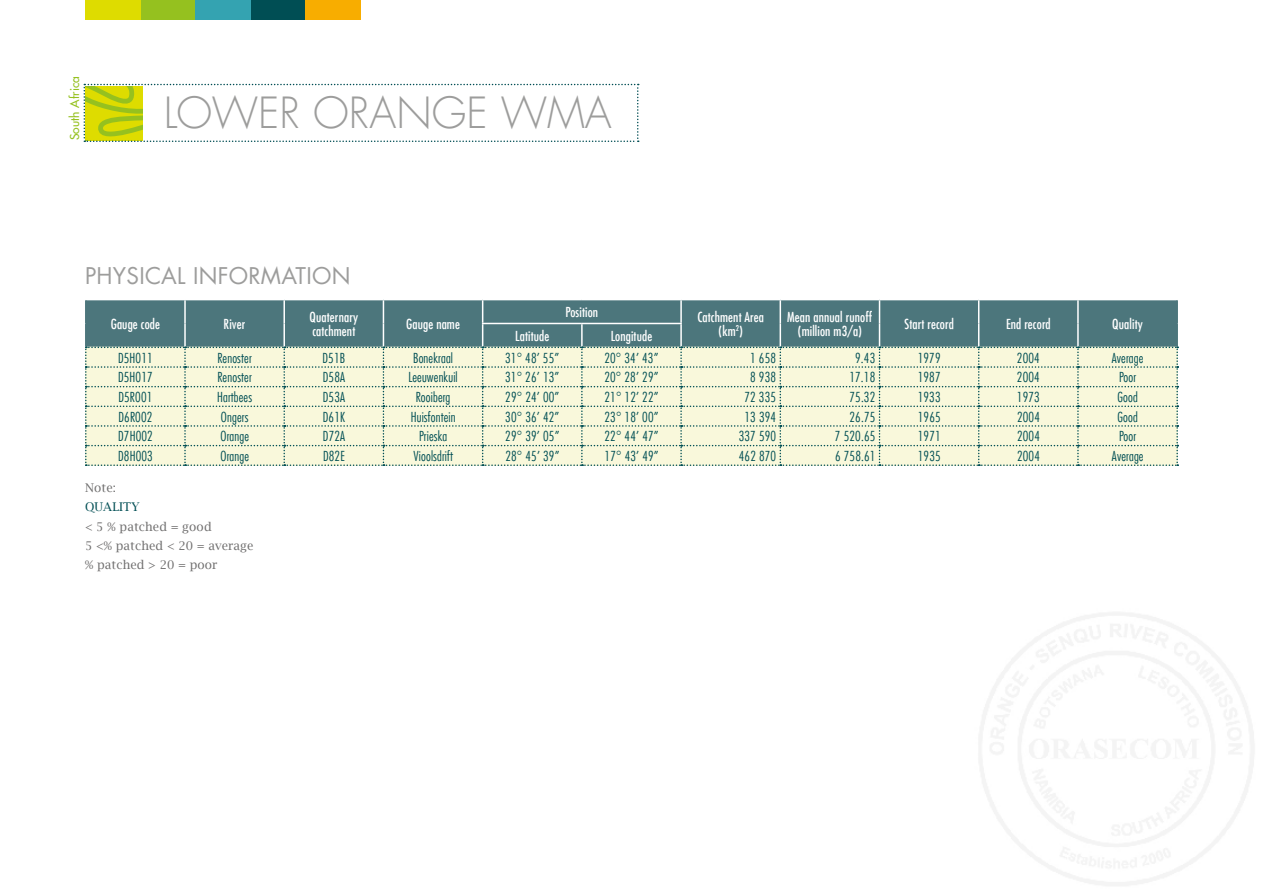
<style>
.page{position:relative;width:1263px;height:893px;background:#fff}
.page>*{position:absolute;margin:0;border:0;box-sizing:border-box;transform-origin:0 0}
.t1{font:300 42px "Futura Com";color:#9d9d9c}
.t2{font:22.5px "Futura Com";letter-spacing:.01em;color:#9d9d9c}
.t3{font:300 condensed 13.5px "Futura Com";letter-spacing:.01em;color:#004e54}
.t4{font:500 condensed 13.5px/13.5px "Futura Com";letter-spacing:.01em;color:#fff;text-align:center}
.t5{font:12px/19.2px "Lucida Bright";letter-spacing:.01em;color:#706f6f}
.t6{font:500 12px "Futura Com";letter-spacing:.01em;color:#95c11f}
.t7{font:12px "Lucida Bright";letter-spacing:.01em;color:#004e54}
</style>
<div class="page">
<div style="left:250px;top:0;width:55px;height:20px;background:#004e54"></div>
<div style="left:140px;top:0;width:55px;height:20px;background:#95c11f"></div>
<div style="left:85px;top:0;width:55px;height:20px;background:#dedc00"></div>
<div style="left:305px;top:0;width:55px;height:20px;background:#f8ad00"></div>
<div style="left:195px;top:0;width:55px;height:20px;background:#34a3b1"></div>
<svg style="left:84px;top:84px;width:555px;height:58px"></svg>
<svg style="left:85px;top:300px;width:1093px;height:166px;background:#c2cfbd"></svg>
<p class="t6" style="left:66px;top:140px;width:66px;rotate:-90deg">South Africa</p>
<h1 class="t1" style="left:164px;top:85px;width:375px">LOWER ORANGE WMA</h1>
<h2 class="t2" style="left:85px;top:261px;width:267px">PHYSICAL INFORMATION</h2>
<p class="t4" style="left:111px;top:317px;width:51px">Gauge code</p>
<p class="t4" style="left:224px;top:317px;width:23px">River</p>
<p class="t4" style="left:310px;top:310px;width:50px;text-align:left">Quaternary catchment</p>
<p class="t4" style="left:406px;top:317px;width:55px">Gauge name</p>
<p class="t4" style="left:565px;top:305px;width:34px">Position</p>
<p class="t4" style="left:697px;top:310px;width:68px">Catchment Area (km<sup>2</sup>)</p>
<p class="t4" style="left:787px;top:310px;width:86px">Mean annual runoff (million m3/a)</p>
<p class="t4" style="left:904px;top:317px;width:51px">Start record</p>
<p class="t4" style="left:1006px;top:317px;width:46px">End record</p>
<p class="t4" style="left:1112px;top:317px;width:32px">Quality</p>
<p class="t4" style="left:515px;top:329px;width:36px">Latitude</p>
<p class="t4" style="left:611px;top:329px;width:43px">Longitude</p>
<p class="t3" style="left:118px;top:349px;width:36px">D5H011</p>
<p class="t3" style="left:217px;top:349px;width:36px">Renoster</p>
<p class="t3" style="left:322px;top:349px;width:24px">D51B</p>
<p class="t3" style="left:413px;top:349px;width:41px">Bonekraal</p>
<p class="t3" style="left:505px;top:349px;width:56px">31° 48’ 55”</p>
<p class="t3" style="left:604px;top:349px;width:56px">20° 34’ 43”</p>
<p class="t3" style="left:750px;top:349px;width:27px">1 658</p>
<p class="t3" style="left:855px;top:349px;width:22px">9.43</p>
<p class="t3" style="left:918px;top:349px;width:24px">1979</p>
<p class="t3" style="left:1017px;top:349px;width:24px">2004</p>
<p class="t3" style="left:1112px;top:349px;width:33px">Average</p>
<p class="t3" style="left:118px;top:369px;width:36px">D5H017</p>
<p class="t3" style="left:217px;top:369px;width:36px">Renoster</p>
<p class="t3" style="left:323px;top:369px;width:24px">D58A</p>
<p class="t3" style="left:408px;top:369px;width:51px">Leeuwenkuil</p>
<p class="t3" style="left:505px;top:369px;width:56px">31° 26’ 13”</p>
<p class="t3" style="left:604px;top:369px;width:56px">20° 28’ 29”</p>
<p class="t3" style="left:750px;top:369px;width:27px">8 938</p>
<p class="t3" style="left:849px;top:369px;width:27px">17.18</p>
<p class="t3" style="left:918px;top:369px;width:24px">1987</p>
<p class="t3" style="left:1017px;top:369px;width:24px">2004</p>
<p class="t3" style="left:1119px;top:369px;width:19px">Poor</p>
<p class="t3" style="left:118px;top:388px;width:35px">D5R001</p>
<p class="t3" style="left:217px;top:388px;width:37px">Hartbees</p>
<p class="t3" style="left:323px;top:388px;width:24px">D53A</p>
<p class="t3" style="left:416px;top:388px;width:36px">Rooiberg</p>
<p class="t3" style="left:505px;top:388px;width:56px">29° 24’ 00”</p>
<p class="t3" style="left:604px;top:388px;width:56px">21° 12’ 22”</p>
<p class="t3" style="left:744px;top:388px;width:33px">72 335</p>
<p class="t3" style="left:849px;top:388px;width:27px">75.32</p>
<p class="t3" style="left:918px;top:388px;width:24px">1933</p>
<p class="t3" style="left:1017px;top:388px;width:24px">1973</p>
<p class="t3" style="left:1117px;top:388px;width:22px">Good</p>
<p class="t3" style="left:118px;top:408px;width:35px">D6R002</p>
<p class="t3" style="left:221px;top:408px;width:29px">Ongers</p>
<p class="t3" style="left:323px;top:408px;width:24px">D61K</p>
<p class="t3" style="left:411px;top:408px;width:46px">Huisfontein</p>
<p class="t3" style="left:505px;top:408px;width:56px">30° 36’ 42”</p>
<p class="t3" style="left:604px;top:408px;width:56px">23° 18’ 00”</p>
<p class="t3" style="left:744px;top:408px;width:33px">13 394</p>
<p class="t3" style="left:849px;top:408px;width:27px">26.75</p>
<p class="t3" style="left:918px;top:408px;width:24px">1965</p>
<p class="t3" style="left:1017px;top:408px;width:24px">2004</p>
<p class="t3" style="left:1117px;top:408px;width:22px">Good</p>
<p class="t3" style="left:118px;top:428px;width:36px">D7H002</p>
<p class="t3" style="left:221px;top:428px;width:30px">Orange</p>
<p class="t3" style="left:323px;top:428px;width:24px">D72A</p>
<p class="t3" style="left:419px;top:428px;width:30px">Prieska</p>
<p class="t3" style="left:505px;top:428px;width:56px">29° 39’ 05”</p>
<p class="t3" style="left:604px;top:428px;width:56px">22° 44’ 47”</p>
<p class="t3" style="left:739px;top:428px;width:39px">337 590</p>
<p class="t3" style="left:835px;top:428px;width:42px">7 520.65</p>
<p class="t3" style="left:918px;top:428px;width:24px">1971</p>
<p class="t3" style="left:1017px;top:428px;width:24px">2004</p>
<p class="t3" style="left:1119px;top:428px;width:19px">Poor</p>
<p class="t3" style="left:118px;top:447px;width:36px">D8H003</p>
<p class="t3" style="left:221px;top:447px;width:30px">Orange</p>
<p class="t3" style="left:323px;top:447px;width:23px">D82E</p>
<p class="t3" style="left:413px;top:447px;width:41px">Vioolsdrift</p>
<p class="t3" style="left:505px;top:447px;width:56px">28° 45’ 39”</p>
<p class="t3" style="left:605px;top:447px;width:56px">17° 43’ 49”</p>
<p class="t3" style="left:739px;top:447px;width:39px">462 870</p>
<p class="t3" style="left:835px;top:447px;width:42px">6 758.61</p>
<p class="t3" style="left:918px;top:447px;width:24px">1935</p>
<p class="t3" style="left:1017px;top:447px;width:24px">2004</p>
<p class="t3" style="left:1112px;top:447px;width:33px">Average</p>
<p class="t5" style="left:85px;top:478px;width:33px">Note:</p>
<p class="t7" style="left:85px;top:500px;width:56px">Quality</p>
<p class="t5" style="left:85px;top:517px;width:170px">&lt; 5 % patched = good<br>5 &lt;% patched &lt; 20 = average % patched &gt; 20 = poor</p>
</div>
